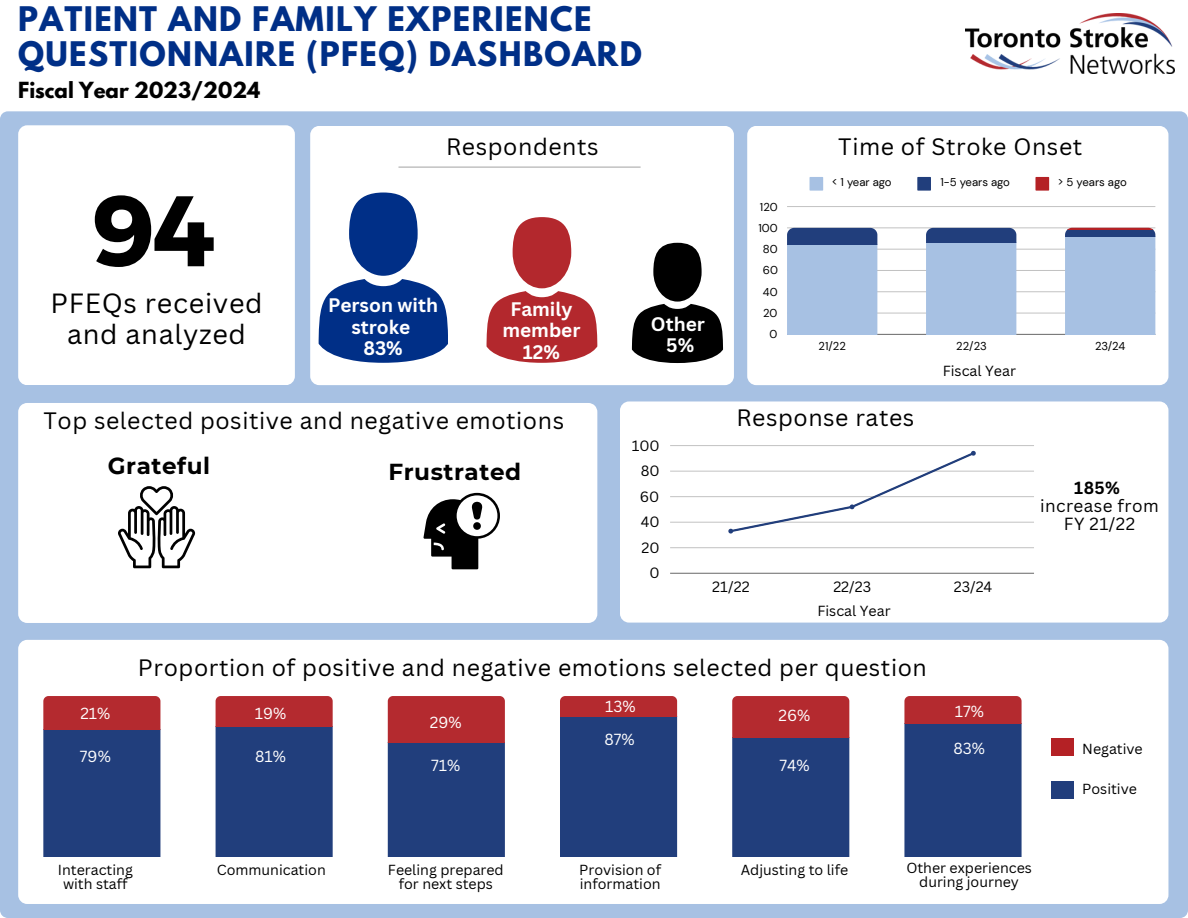
<style>
.page{position:relative;width:1188px;height:918px;background:#fff}
.page>*{position:absolute;margin:0;border:0;box-sizing:border-box;transform-origin:0 0}
.t1{font:700 100.05px "Montserrat";color:#000}
.t2{font:700 30px/35.2px "League Spartan";letter-spacing:.045em;color:#002f87}
.t3{font:27px/31.5px "Canva Sans";letter-spacing:.025em;color:#000;text-align:center}
.t4{font:23.1px "Canva Sans";letter-spacing:.025em;color:#000}
.t5{font:700 23.1px "Montserrat";letter-spacing:.025em;color:#000}
.t6{font:700 19.65px "League Spartan";color:#000}
.t7{font:700 19.05px/21.5px "Canva Sans";color:#fff;text-align:center}
.t8{font:17.1px/18px "Canva Sans";letter-spacing:.025em;color:#000;text-align:center}
.t9{font:15.6px "Canva Sans";color:#fff}
.t10{font:14.55px "Canva Sans";color:#000}
.t11{font:14.25px/13.8px "Canva Sans";color:#000;text-align:center}
.t12{font:11.4px "DM Sans";color:#000}
.s1{font-weight:700}
</style>
<div class="page">
<div style="left:0;top:111px;width:1188px;height:807px;background:#a7c1e3"></div>
<svg style="left:18px;top:403px;width:579px;height:220px"></svg>
<div style="left:18px;top:125px;width:277px;height:260px;background:#fff;border-radius:9px"></div>
<div style="left:747px;top:126px;width:421px;height:259px;background:#fff;border-radius:9px"></div>
<div style="left:310px;top:126px;width:424px;height:259px;background:#fff;border-radius:9px"></div>
<hr style="left:398px;top:167px;width:243px;height:1px;background:#adadad">
<svg style="left:810px;top:177px;width:13px;height:14px"></svg>
<svg style="left:917px;top:177px;width:14px;height:14px"></svg>
<svg style="left:1035px;top:177px;width:14px;height:14px"></svg>
<hr style="left:787px;top:334px;width:368px;height:1px;background:#000">
<hr style="left:787px;top:313px;width:368px;height:1px;background:#000">
<hr style="left:787px;top:291px;width:368px;height:1px;background:#000">
<hr style="left:787px;top:270px;width:368px;height:1px;background:#000">
<hr style="left:787px;top:249px;width:368px;height:1px;background:#000">
<hr style="left:787px;top:227px;width:368px;height:1px;background:#000">
<hr style="left:787px;top:206px;width:368px;height:1px;background:#000">
<svg style="left:787px;top:228px;width:90px;height:106px;background:#92acd2"></svg>
<svg style="left:926px;top:228px;width:90px;height:106px;background:#94aed4"></svg>
<svg style="left:1065px;top:228px;width:90px;height:106px;background:#9eb5d8"></svg>
<div style="left:349px;top:193px;width:69px;height:83px;background:#002f87;border-radius:50%"></div>
<svg style="left:319px;top:279px;width:129px;height:83px;background:#254d98"></svg>
<div style="left:653px;top:243px;width:49px;height:59px;background:#000;border-radius:50%"></div>
<svg style="left:632px;top:304px;width:91px;height:59px;background:#272727"></svg>
<div style="left:513px;top:217px;width:58px;height:71px;background:#b3282d;border-radius:50%"></div>
<svg style="left:487px;top:291px;width:111px;height:72px;background:#bf4a4f"></svg>
<img style="left:965px;top:13px;width:210px;height:61px">
<svg style="left:423px;top:493px;width:77px;height:76px"></svg>
<svg style="left:118px;top:486px;width:77px;height:82px"></svg>
<div style="left:620px;top:401px;width:548px;height:222px;background:#fff;border-radius:9px"></div>
<div style="left:18px;top:640px;width:1150px;height:264px;background:#fff;border-radius:9px"></div>
<hr style="left:670px;top:573px;width:364px;height:1px;background:#000">
<hr style="left:670px;top:547px;width:364px;height:1px;background:#000">
<hr style="left:670px;top:522px;width:364px;height:1px;background:#000">
<hr style="left:670px;top:496px;width:364px;height:1px;background:#000">
<hr style="left:670px;top:471px;width:364px;height:1px;background:#000">
<hr style="left:670px;top:445px;width:364px;height:1px;background:#000">
<svg style="left:728px;top:450px;width:248px;height:84px"></svg>
<svg style="left:43px;top:696px;width:117px;height:161px;background:#403a6c"></svg>
<svg style="left:216px;top:696px;width:117px;height:161px;background:#3d3a6d"></svg>
<svg style="left:388px;top:696px;width:117px;height:161px;background:#4c3865"></svg>
<svg style="left:560px;top:696px;width:117px;height:161px;background:#343b72"></svg>
<svg style="left:732px;top:696px;width:117px;height:161px;background:#473968"></svg>
<svg style="left:904px;top:696px;width:118px;height:161px;background:#3c3c6f"></svg>
<div style="left:1051px;top:738px;width:22px;height:18px;background:#b42125"></div>
<div style="left:1051px;top:782px;width:22px;height:17px;background:#213e7c"></div>
<p class="t2" style="left:18px;top:5px;width:625px">PATIENT AND FAMILY EXPERIENCE<br>QUESTIONNAIRE (PFEQ) DASHBOARD</p>
<h2 class="t6" style="left:18px;top:81px;width:244px">Fiscal Year 2023/2024</h2>
<h5 class="t1" style="left:92px;top:166px;width:125px">94</h5>
<p class="t3" style="left:50px;top:287px;width:214px">PFEQs received and analyzed</p>
<h5 class="t4" style="left:446px;top:131px;width:154px">Respondents</h5>
<h5 class="t7" style="left:328px;top:294px;width:112px">Person with stroke<br>83%</h5>
<p class="t7" style="left:502px;top:298px;width:80px">Family member<br>12%</p>
<p class="t4" style="left:44px;top:404px;width:522px">Top selected positive and negative emotions</p>
<h4 class="t5" style="left:108px;top:451px;width:104px">Grateful</h4>
<p class="t5" style="left:388px;top:457px;width:134px">Frustrated</p>
<h5 class="t7" style="left:651px;top:312px;width:56px">Other<br>5%</h5>
<p class="t10" style="left:632px;top:435px;width:29px">100</p>
<p class="t10" style="left:641px;top:461px;width:20px">80</p>
<p class="t10" style="left:640px;top:486px;width:21px">60</p>
<p class="t10" style="left:641px;top:512px;width:20px">40</p>
<p class="t10" style="left:642px;top:537px;width:20px">20</p>
<p class="t10" style="left:649px;top:563px;width:12px">0</p>
<h4 class="t4" style="left:838px;top:131px;width:246px">Time of Stroke Onset</h4>
<p class="t12" style="left:760px;top:199px;width:19px">120</p>
<p class="t12" style="left:758px;top:221px;width:21px">100</p>
<p class="t12" style="left:763px;top:242px;width:16px">80</p>
<p class="t12" style="left:763px;top:263px;width:17px">60</p>
<p class="t12" style="left:763px;top:284px;width:16px">40</p>
<p class="t12" style="left:763px;top:306px;width:16px">20</p>
<p class="t12" style="left:770px;top:327px;width:9px">0</p>
<p class="t12" style="left:832px;top:175px;width:61px">&lt; 1 year ago</p>
<p class="t12" style="left:941px;top:175px;width:71px">1-5 years ago</p>
<p class="t12" style="left:1058px;top:175px;width:70px">&gt; 5 years ago</p>
<p class="t12" style="left:819px;top:338px;width:29px">21/22</p>
<p class="t12" style="left:956px;top:338px;width:32px">22/23</p>
<p class="t12" style="left:1095px;top:338px;width:32px">23/24</p>
<p class="t11" style="left:943px;top:364px;width:75px">Fiscal Year</p>
<h4 class="t4" style="left:736px;top:402px;width:180px">Response rates</h4>
<p class="t8" style="left:1040px;top:479px;width:120px"><span class="s1">185% </span>increase from<br>FY 21/22</p>
<p class="t10" style="left:712px;top:577px;width:39px">21/22</p>
<p class="t10" style="left:833px;top:577px;width:39px">22/23</p>
<p class="t10" style="left:954px;top:577px;width:40px">23/24</p>
<p class="t11" style="left:817px;top:603px;width:75px">Fiscal Year</p>
<h6 class="t9" style="left:80px;top:702px;width:32px">21%</h6>
<h4 class="t9" style="left:80px;top:745px;width:32px">79%</h4>
<h3 class="t4" style="left:138px;top:651px;width:790px">Proportion of positive and negative emotions selected per question</h3>
<h6 class="t9" style="left:255px;top:702px;width:33px">19%</h6>
<h6 class="t9" style="left:255px;top:745px;width:32px">81%</h6>
<h6 class="t9" style="left:430px;top:711px;width:33px">29%</h6>
<h6 class="t9" style="left:431px;top:754px;width:31px">71%</h6>
<h6 class="t9" style="left:605px;top:696px;width:32px">13%</h6>
<h6 class="t9" style="left:604px;top:729px;width:32px">87%</h6>
<h6 class="t9" style="left:779px;top:705px;width:33px">26%</h6>
<h6 class="t9" style="left:779px;top:754px;width:32px">74%</h6>
<h6 class="t9" style="left:955px;top:701px;width:31px">17%</h6>
<h6 class="t9" style="left:953px;top:737px;width:33px">83%</h6>
<p class="t11" style="left:58px;top:863px;width:76px">Interacting with staff</p>
<h3 class="t11" style="left:217px;top:863px;width:111px">Communication</h3>
<p class="t11" style="left:388px;top:863px;width:117px">Feeling prepared for next steps</p>
<h4 class="t11" style="left:579px;top:863px;width:83px;text-align:left">Provision of information</h4>
<h6 class="t11" style="left:741px;top:863px;width:109px">Adjusting to life</h6>
<p class="t11" style="left:906px;top:861px;width:127px">Other experiences during journey</p>
<h6 class="t11" style="left:1082px;top:741px;width:62px">Negative</h6>
<p class="t11" style="left:1082px;top:782px;width:56px">Positive</p>
</div>
